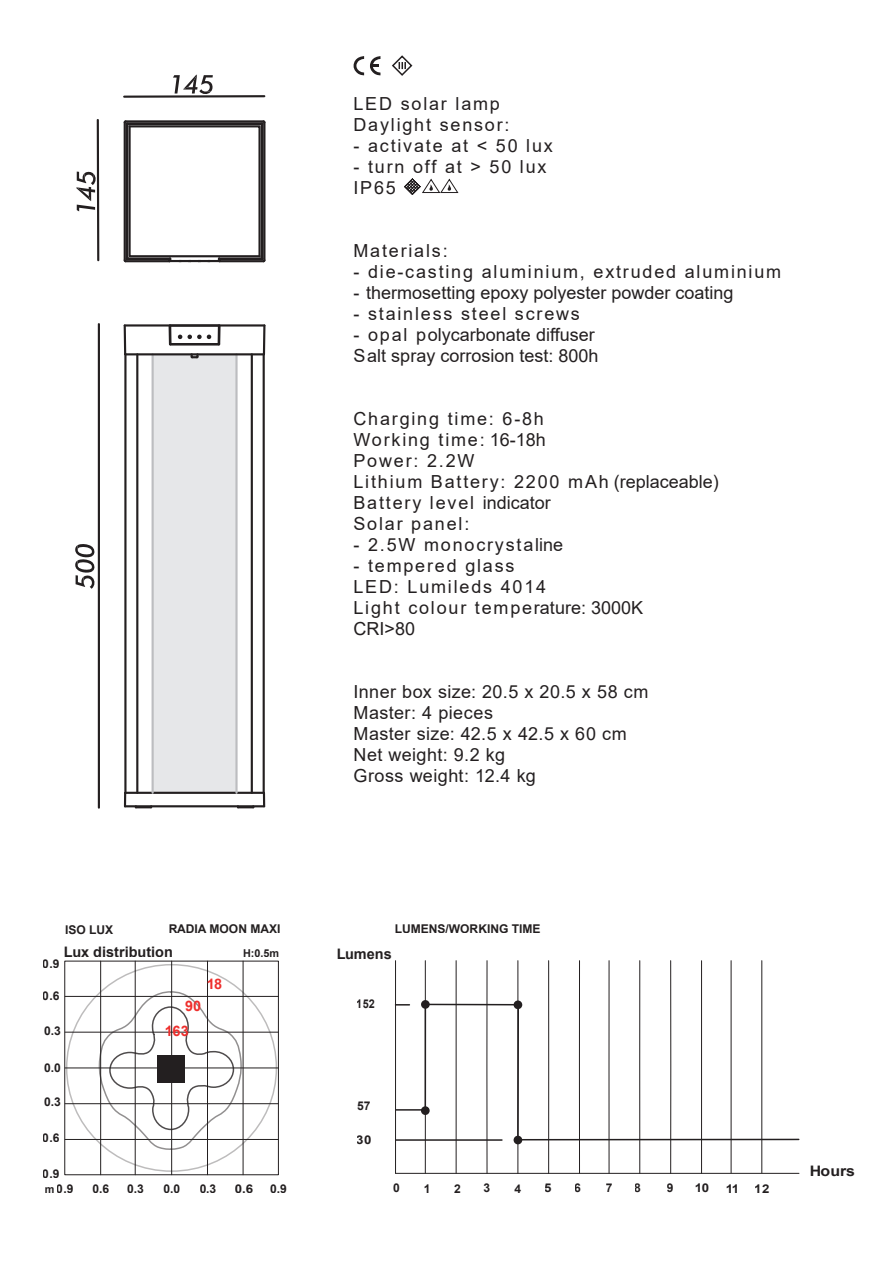
<style>
.page{position:relative;width:893px;height:1263px;background:#fff}
.page>*{position:absolute;margin:0;border:0;box-sizing:border-box;transform-origin:0 0}
.t1{font:18px/21px "Arial";letter-spacing:.1em;color:#231f20}
.t2{font:18px/21px "Arial";letter-spacing:.025em;color:#231f20}
.t3{font:18px/21px "Arial";color:#231f20}
.t4{font:700 14.4px "Arial";color:#231f20}
.t5{font:700 14.4px/24.9px "Arial";color:#ee2f2d}
.t6{font:700 14.4px "Arial";color:#231f20;scale:1.1 1}
.t7{font:700 12px/15px "Arial";color:#231f20}
.t8{font:700 12px "Arial";color:#231f20;scale:1.1 1}
.t9{font:700 12px "Arial";color:#231f20;scale:.9 1}
.t10{font:700 10.8px "Arial";color:#231f20}
.s1{font-size:10.8px}
</style>
<div class="page">
<div style="left:153px;top:356px;width:82px;height:436px;background:#e6e7e9"></div>
<svg style="left:354px;top:56px;width:10px;height:20px"></svg>
<svg style="left:370px;top:56px;width:10px;height:20px"></svg>
<svg style="left:392px;top:55px;width:21px;height:21px"></svg>
<svg style="left:404px;top:178px;width:55px;height:17px"></svg>
<hr style="left:125px;top:805px;width:139px;height:2px;background:#231f20">
<hr style="left:125px;top:792px;width:139px;height:2px;background:#231f20">
<hr style="left:124px;top:354px;width:3px;height:439px;background:#231f20">
<hr style="left:136px;top:354px;width:2px;height:439px;background:#231f20">
<hr style="left:152px;top:354px;width:2px;height:439px;background:#bcbdc0">
<svg style="left:135px;top:807px;width:17px;height:1px"></svg>
<hr style="left:235px;top:354px;width:3px;height:439px;background:#bcbdc0">
<hr style="left:251px;top:354px;width:2px;height:439px;background:#231f20">
<hr style="left:263px;top:354px;width:2px;height:439px;background:#231f20">
<svg style="left:237px;top:807px;width:17px;height:1px"></svg>
<hr style="left:125px;top:353px;width:139px;height:2px;background:#231f20">
<hr style="left:125px;top:324px;width:139px;height:3px;background:#231f20">
<svg style="left:123px;top:790px;width:5px;height:16px"></svg>
<svg style="left:123px;top:324px;width:5px;height:33px"></svg>
<svg style="left:261px;top:790px;width:5px;height:16px"></svg>
<svg style="left:189px;top:355px;width:11px;height:4px"></svg>
<svg style="left:167px;top:326px;width:55px;height:20px"></svg>
<svg style="left:261px;top:324px;width:5px;height:33px"></svg>
<hr style="left:98px;top:324px;width:2px;height:484px;background:#231f20">
<svg style="left:75px;top:544px;width:20px;height:45px"></svg>
<svg style="left:123px;top:120px;width:143px;height:143px"></svg>
<svg style="left:123px;top:75px;width:143px;height:23px"></svg>
<svg style="left:76px;top:119px;width:24px;height:143px"></svg>
<svg style="left:396px;top:1141px;width:403px;height:32px"></svg>
<svg style="left:396px;top:1003px;width:404px;height:138px"></svg>
<hr style="left:171px;top:961px;width:1px;height:214px;background:#231f20">
<hr style="left:135px;top:961px;width:1px;height:214px;background:#231f20">
<hr style="left:65px;top:1068px;width:213px;height:1px;background:#231f20">
<hr style="left:65px;top:996px;width:213px;height:1px;background:#231f20">
<hr style="left:65px;top:1032px;width:213px;height:1px;background:#231f20">
<hr style="left:65px;top:1103px;width:213px;height:1px;background:#231f20">
<hr style="left:65px;top:1139px;width:213px;height:1px;background:#231f20">
<hr style="left:100px;top:961px;width:1px;height:214px;background:#231f20">
<hr style="left:207px;top:961px;width:1px;height:214px;background:#231f20">
<hr style="left:243px;top:961px;width:1px;height:214px;background:#231f20">
<div style="left:65px;top:961px;width:214px;height:214px;border:1px solid #231f20"></div>
<svg style="left:517px;top:960px;width:1px;height:213px"></svg>
<svg style="left:425px;top:960px;width:1px;height:213px"></svg>
<svg style="left:396px;top:1004px;width:13px;height:1px"></svg>
<hr style="left:456px;top:961px;width:1px;height:212px;background:#231f20">
<hr style="left:395px;top:961px;width:1px;height:212px;background:#231f20">
<svg style="left:487px;top:960px;width:1px;height:213px"></svg>
<svg style="left:548px;top:960px;width:1px;height:213px"></svg>
<svg style="left:579px;top:960px;width:1px;height:213px"></svg>
<svg style="left:609px;top:960px;width:1px;height:213px"></svg>
<svg style="left:639px;top:960px;width:1px;height:213px"></svg>
<svg style="left:670px;top:960px;width:1px;height:213px"></svg>
<hr style="left:701px;top:961px;width:1px;height:212px;background:#231f20">
<hr style="left:731px;top:961px;width:1px;height:212px;background:#231f20">
<hr style="left:761px;top:961px;width:1px;height:212px;background:#231f20">
<hr style="left:396px;top:1139px;width:106px;height:2px;background:#231f20">
<div style="left:514px;top:1136px;width:8px;height:8px;background:#231f20;border-radius:50%"></div>
<div style="left:514px;top:1000px;width:8px;height:9px;background:#231f20;border-radius:50%"></div>
<div style="left:421px;top:1000px;width:9px;height:9px;background:#231f20;border-radius:50%"></div>
<div style="left:421px;top:1106px;width:9px;height:9px;background:#231f20;border-radius:50%"></div>
<svg style="left:99px;top:991px;width:143px;height:159px"></svg>
<div style="left:158px;top:1056px;width:27px;height:27px;background:#231f20"></div>
<hr style="left:395px;top:1173px;width:404px;height:1px;background:#231f20">
<p class="t1" style="left:353px;top:93px;width:158px">LED solar lamp<br>Daylight sensor:</p>
<p class="t1" style="left:353px;top:135px;width:201px">- activate at &lt; 50 lux</p>
<p class="t1" style="left:353px;top:156px;width:195px">- turn off at &gt; 50 lux<br>IP65</p>
<p class="t1" style="left:353px;top:240px;width:96px">Materials:</p>
<p class="t1" style="left:353px;top:261px;width:429px">- die-casting aluminium, extruded aluminium</p>
<p class="t3" style="left:353px;top:282px;width:381px">- thermosetting epoxy polyester powder coating</p>
<p class="t1" style="left:353px;top:303px;width:228px">- stainless steel screws</p>
<p class="t3" style="left:353px;top:324px;width:246px">- opal polycarbonate diffuser<br>Salt spray corrosion test: 800h</p>
<p class="t1" style="left:353px;top:408px;width:367px">Charging time: 6-8h<br>Working time: 16-18h<br>Power: 2.2W<br>Lithium Battery: 2200 mAh (replaceable)<br>Battery level indicator<br>Solar panel:</p>
<p class="t1" style="left:353px;top:534px;width:211px">- 2.5W monocrystaline</p>
<p class="t1" style="left:353px;top:555px;width:291px">- tempered glass<br>LED: Lumileds 4014<br>Light colour temperature: 3000K<br>CRI&gt;80</p>
<p class="t2" style="left:353px;top:681px;width:296px">Inner box size: 20.5 x 20.5 x 58 cm<br>Master: 4 pieces<br>Master size: 42.5 x 42.5 x 60 cm<br>Net weight: 9.2 kg<br>Gross weight: 12.4 kg</p>
<p class="t7" style="left:65px;top:922px;width:50px">ISO LUX</p>
<p class="t7" style="left:168px;top:922px;width:114px">RADIA MOON MAXI</p>
<p class="t7" style="left:395px;top:921px;width:148px">LUMENS/WORKING TIME</p>
<p class="t4" style="left:64px;top:941px;width:111px">Lux distribution</p>
<p class="t10" style="left:243px;top:945px;width:38px">H:0.5m</p>
<p class="t7" style="left:43px;top:956px;width:18px">0.9</p>
<p class="t7" style="left:43px;top:989px;width:18px">0.6</p>
<p class="t7" style="left:44px;top:1024px;width:18px">0.3</p>
<p class="t7" style="left:44px;top:1061px;width:18px">0.0</p>
<p class="t7" style="left:44px;top:1095px;width:18px">0.3</p>
<p class="t7" style="left:43px;top:1130px;width:18px">0.6</p>
<p class="t7" style="left:43px;top:1166px;width:32px">0.9<br><span class="s1">m</span> 0.9</p>
<p class="t5" style="left:206px;top:971px;width:18px">18</p>
<p class="t5" style="left:165px;top:994px;width:38px;text-indent:20px">90<br>163</p>
<p class="t7" style="left:92px;top:1181px;width:18px">0.6</p>
<p class="t7" style="left:127px;top:1181px;width:18px">0.3</p>
<p class="t7" style="left:200px;top:1181px;width:18px">0.3</p>
<p class="t8" style="left:235px;top:1180px;width:18px">0.6</p>
<p class="t7" style="left:270px;top:1181px;width:18px">0.9</p>
<p class="t7" style="left:163px;top:1181px;width:18px">0.0</p>
<p class="t4" style="left:336px;top:944px;width:57px">Lumens</p>
<p class="t9" style="left:357px;top:996px;width:22px">152</p>
<p class="t7" style="left:357px;top:1099px;width:15px">57</p>
<p class="t8" style="left:357px;top:1131px;width:15px">30</p>
<p class="t7" style="left:393px;top:1181px;width:8px">0</p>
<p class="t7" style="left:423px;top:1181px;width:8px">1</p>
<p class="t7" style="left:454px;top:1181px;width:8px">2</p>
<p class="t7" style="left:483px;top:1181px;width:8px">3</p>
<p class="t7" style="left:515px;top:1181px;width:8px">4</p>
<p class="t8" style="left:545px;top:1180px;width:8px">5</p>
<p class="t7" style="left:575px;top:1181px;width:8px">6</p>
<p class="t7" style="left:606px;top:1181px;width:8px">7</p>
<p class="t7" style="left:635px;top:1181px;width:8px">8</p>
<p class="t7" style="left:667px;top:1181px;width:8px">9</p>
<p class="t8" style="left:694px;top:1180px;width:15px">10</p>
<p class="t8" style="left:725px;top:1180px;width:14px">11</p>
<p class="t8" style="left:755px;top:1180px;width:15px">12</p>
<p class="t6" style="left:809px;top:1161px;width:43px">Hours</p>
</div>
